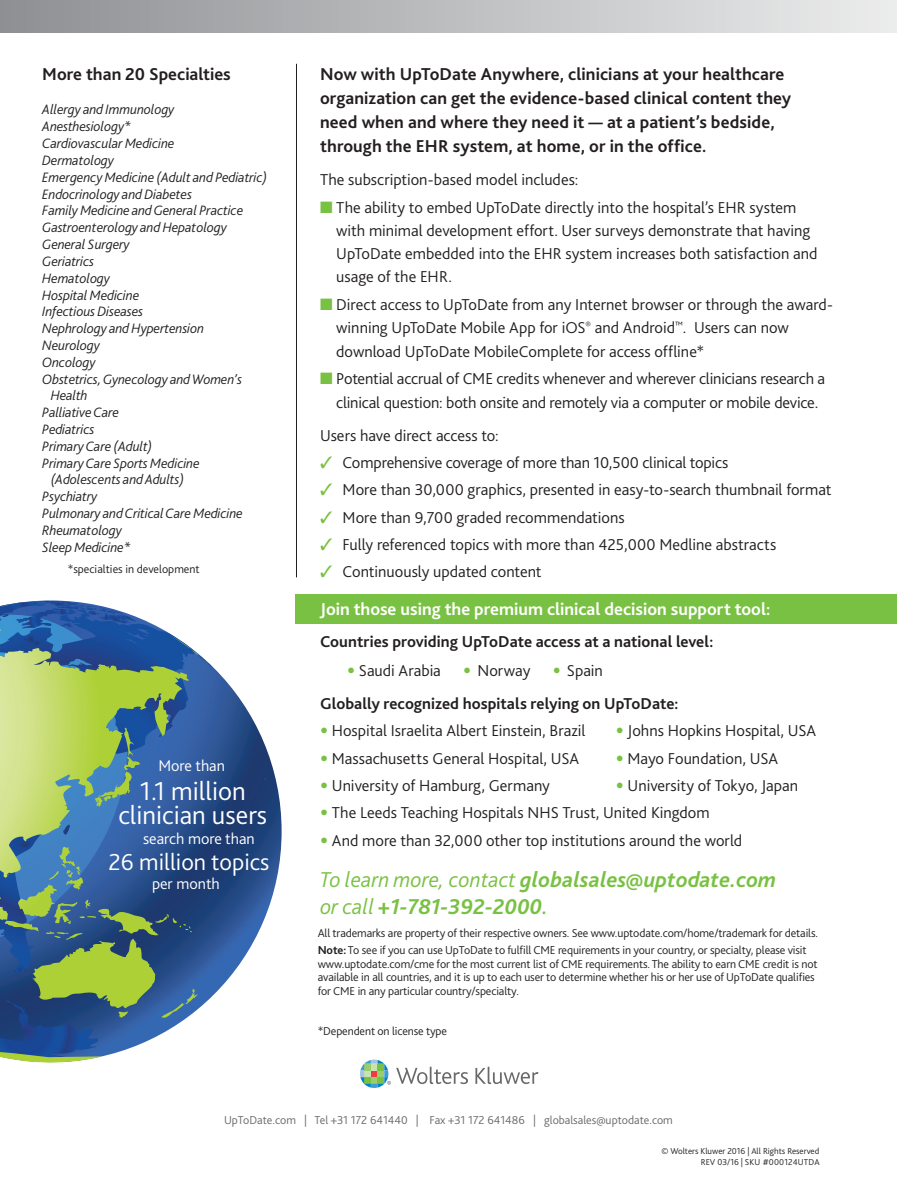
<style>
.page{position:relative;width:897px;height:1188px;background:#fff}
.page>*{position:absolute;margin:0;border:0;box-sizing:border-box;transform-origin:0 0}
.t1{font:300 27px/24.3px "Bliss 2";color:#fff;text-align:center}
.t2{font:300 24.3px "Bliss 2";color:#fff}
.t3{font:italic 700 22.5px/27px "Bliss 2";color:#79c142}
.SS_subhead{font:700 18px/24px "Bliss 2";letter-spacing:.005em;color:#231f20}
.SS_subhead-2{font:700 18px "Bliss 2";color:#fff}
.text_bulleted{font:300 16.5px "Bliss 2";color:#231f20}
.text_bulleted_back_p{font:300 16.5px/23.2px "Bliss 2";letter-spacing:-.005em;color:#231f20}
.SS_text{font:700 16.5px "Bliss 2";color:#231f20}
.SS_text-2{font:300 16.5px "Bliss 2";color:#231f20}
.t4{font:300 16.2px "Bliss 2";color:#fff}
.t5{font:italic 300 14.25px/16.5px "Bliss 2";letter-spacing:-.01em;color:#231f20}
.footnote{font:300 12px/13.5px "Bliss 2";letter-spacing:-.01em;color:#231f20}
.Bulleted_list{font:300 12px "Bliss 2";color:#69696c}
.t6{font:300 9px/10.5px "Bliss 2";color:#231f20;text-align:right}
.s1{color:#79c142}
.s2{font-size:27px;color:#79c142}
.s3{font-weight:300}
.s4{font-weight:500}
.s5{font-weight:700}
</style>
<div class="page">
<div style="left:295px;top:594px;width:601px;height:29px;background:#79c142"></div>
<div style="left:0;top:0;width:896px;height:33px;background:linear-gradient(to right,#8d8f92,#ececed)"></div>
<hr style="left:296px;top:64px;width:1px;height:513px;background:#231f20">
<svg style="left:37px;top:600px;width:244px;height:398px"></svg>
<svg style="left:264px;top:774px;width:5px;height:7px"></svg>
<svg style="left:0;top:601px;width:211px;height:462px;background:#63888e"></svg>
<svg style="left:475px;top:1067px;width:63px;height:17px"></svg>
<svg style="left:360px;top:1060px;width:108px;height:28px"></svg>
<p class="SS_subhead" style="left:42px;top:62px;width:190px">More than 20 Specialties</p>
<p class="t5" style="left:42px;top:101px;width:134px">Allergy and Immunology</p>
<p class="t5" style="left:42px;top:118px;width:90px">Anesthesiology*</p>
<p class="t5" style="left:42px;top:135px;width:134px">Cardiovascular Medicine</p>
<p class="t5" style="left:42px;top:152px;width:73px">Dermatology</p>
<p class="t5" style="left:42px;top:168px;width:226px">Emergency Medicine (Adult and Pediatric)</p>
<p class="t5" style="left:42px;top:185px;width:151px">Endocrinology and Diabetes</p>
<p class="t5" style="left:42px;top:202px;width:203px">Family Medicine and General Practice</p>
<p class="t5" style="left:42px;top:219px;width:186px">Gastroenterology and Hepatology</p>
<p class="t5" style="left:42px;top:236px;width:89px">General Surgery</p>
<p class="t5" style="left:42px;top:253px;width:53px">Geriatrics</p>
<p class="t5" style="left:42px;top:269px;width:69px">Hematology</p>
<p class="t5" style="left:42px;top:286px;width:98px">Hospital Medicine</p>
<p class="t5" style="left:42px;top:303px;width:102px">Infectious Diseases</p>
<p class="t5" style="left:42px;top:320px;width:163px">Nephrology and Hypertension</p>
<p class="t5" style="left:42px;top:337px;width:59px">Neurology</p>
<p class="t5" style="left:42px;top:354px;width:55px">Oncology</p>
<p class="t5" style="left:51px;top:371px;width:193px;text-indent:-9px">Obstetrics, Gynecology and Women’s<br>Health</p>
<p class="t5" style="left:42px;top:404px;width:78px">Palliative Care</p>
<p class="t5" style="left:42px;top:421px;width:54px">Pediatrics</p>
<p class="t5" style="left:42px;top:438px;width:112px">Primary Care (Adult)</p>
<p class="t5" style="left:42px;top:454px;width:159px;text-align:center">Primary Care Sports Medicine (Adolescents and Adults)</p>
<p class="t5" style="left:42px;top:488px;width:57px">Psychiatry</p>
<p class="t5" style="left:42px;top:505px;width:202px">Pulmonary and Critical Care Medicine</p>
<p class="t5" style="left:42px;top:521px;width:81px">Rheumatology</p>
<p class="t5" style="left:42px;top:539px;width:90px">Sleep Medicine*</p>
<p class="footnote" style="left:68px;top:562px;width:133px">*specialties in development</p>
<p class="t4" style="left:158px;top:755px;width:68px">More than</p>
<p class="t1" style="left:118px;top:778px;width:150px">1.1 million clinician users</p>
<p class="t4" style="left:143px;top:829px;width:113px">search more than</p>
<p class="t2" style="left:108px;top:847px;width:162px">26 million topics</p>
<p class="t4" style="left:152px;top:874px;width:69px">per month</p>
<p class="SS_subhead" style="left:320px;top:62px;width:472px">Now with UpToDate Anywhere, clinicians at your healthcare organization can get the evidence-based clinical content they need when and where they need it — at a patient’s bedside, through the EHR system, at home, or in the office.</p>
<p class="SS_text-2" style="left:320px;top:169px;width:260px">The subscription-based model includes:</p>
<p class="text_bulleted_back_p" style="left:336px;top:195px;width:483px;text-indent:-16px"><span class="s1">■</span> The ability to embed UpToDate directly into the hospital’s EHR system with minimal development effort. User surveys demonstrate that having UpToDate embedded into the EHR system increases both satisfaction and usage of the EHR.</p>
<p class="text_bulleted_back_p" style="left:336px;top:293px;width:498px;text-indent:-16px"><span class="s1">■</span> Direct access to UpToDate from any Internet browser or through the award&shy;winning UpToDate Mobile App for iOS<sup>®</sup> and Android<sup>™</sup>. Users can now download UpToDate MobileComplete for access offline*</p>
<p class="text_bulleted_back_p" style="left:320px;top:367px;width:506px;text-align:center"><span class="s1">■</span> Potential accrual of CME credits whenever and wherever clinicians research a clinical question: both onsite and remotely via a computer or mobile device.</p>
<p class="SS_text-2" style="left:320px;top:425px;width:180px">Users have direct access to:</p>
<p class="text_bulleted" style="left:320px;top:452px;width:410px"><span class="s1">✓</span> Comprehensive coverage of more than 10,500 clinical topics</p>
<p class="text_bulleted" style="left:320px;top:480px;width:513px"><span class="s1">✓</span> More than 30,000 graphics, presented in easy-to-search thumbnail format</p>
<p class="text_bulleted" style="left:320px;top:507px;width:306px"><span class="s1">✓</span> More than 9,700 graded recommendations</p>
<p class="text_bulleted" style="left:320px;top:534px;width:458px"><span class="s1">✓</span> Fully referenced topics with more than 425,000 Medline abstracts</p>
<p class="text_bulleted" style="left:320px;top:562px;width:223px"><span class="s1">✓</span> Continuously updated content</p>
<p class="SS_subhead-2" style="left:320px;top:598px;width:452px">Join those using the premium clinical decision support tool:</p>
<p class="SS_text" style="left:320px;top:632px;width:395px">Countries providing UpToDate access at a national level:</p>
<p class="text_bulleted" style="left:347px;top:660px;width:257px"><span class="s2">•</span> Saudi Arabia <span class="s2">•</span> Norway <span class="s2">•</span> Spain</p>
<p class="SS_text" style="left:320px;top:693px;width:360px">Globally recognized hospitals relying on UpToDate:</p>
<p class="text_bulleted" style="left:320px;top:720px;width:497px"><span class="s2">•</span> Hospital Israelita Albert Einstein, Brazil <span class="s2">•</span> Johns Hopkins Hospital, USA</p>
<p class="text_bulleted" style="left:320px;top:748px;width:260px"><span class="s2">•</span> Massachusetts General Hospital, USA</p>
<p class="text_bulleted" style="left:615px;top:748px;width:164px"><span class="s2">•</span> Mayo Foundation, USA</p>
<p class="text_bulleted" style="left:320px;top:775px;width:231px"><span class="s2">•</span> University of Hamburg, Germany</p>
<p class="text_bulleted" style="left:615px;top:775px;width:184px"><span class="s2">•</span> University of Tokyo, Japan</p>
<p class="text_bulleted" style="left:320px;top:803px;width:391px"><span class="s2">•</span> The Leeds Teaching Hospitals NHS Trust, United Kingdom</p>
<p class="text_bulleted" style="left:320px;top:830px;width:423px"><span class="s2">•</span> And more than 32,000 other top institutions around the world</p>
<p class="t3" style="left:320px;top:866px;width:458px"><span class="s3">To learn more, contact</span> globalsales@uptodate.com <span class="s3">or call</span> +1-781-392-2000<span class="s4">.</span></p>
<p class="footnote" style="left:318px;top:926px;width:502px">All trademarks are property of their respective owners. See www.uptodate.com/home/trademark for details.</p>
<p class="footnote" style="left:318px;top:943px;width:501px"><span class="s5">Note:</span> To see if you can use UpToDate to fulfill CME requirements in your country, or specialty, please visit www.uptodate.com/cme for the most current list of CME requirements. The ability to earn CME credit is not available in all countries, and it is up to each user to determine whether his or her use of UpToDate qualifies for CME in any particular country/specialty.</p>
<p class="footnote" style="left:318px;top:1024px;width:131px">*Dependent on license type</p>
<p class="Bulleted_list" style="left:224px;top:1113px;width:450px">UpToDate.com | Tel +31 172 641440 | Fax +31 172 641486 | globalsales@uptodate.com</p>
<p class="t6" style="left:661px;top:1146px;width:159px">© Wolters Kluwer 2016 | All Rights Reserved<br>REV 03/16 | SKU #000124UTDA</p>
</div>
